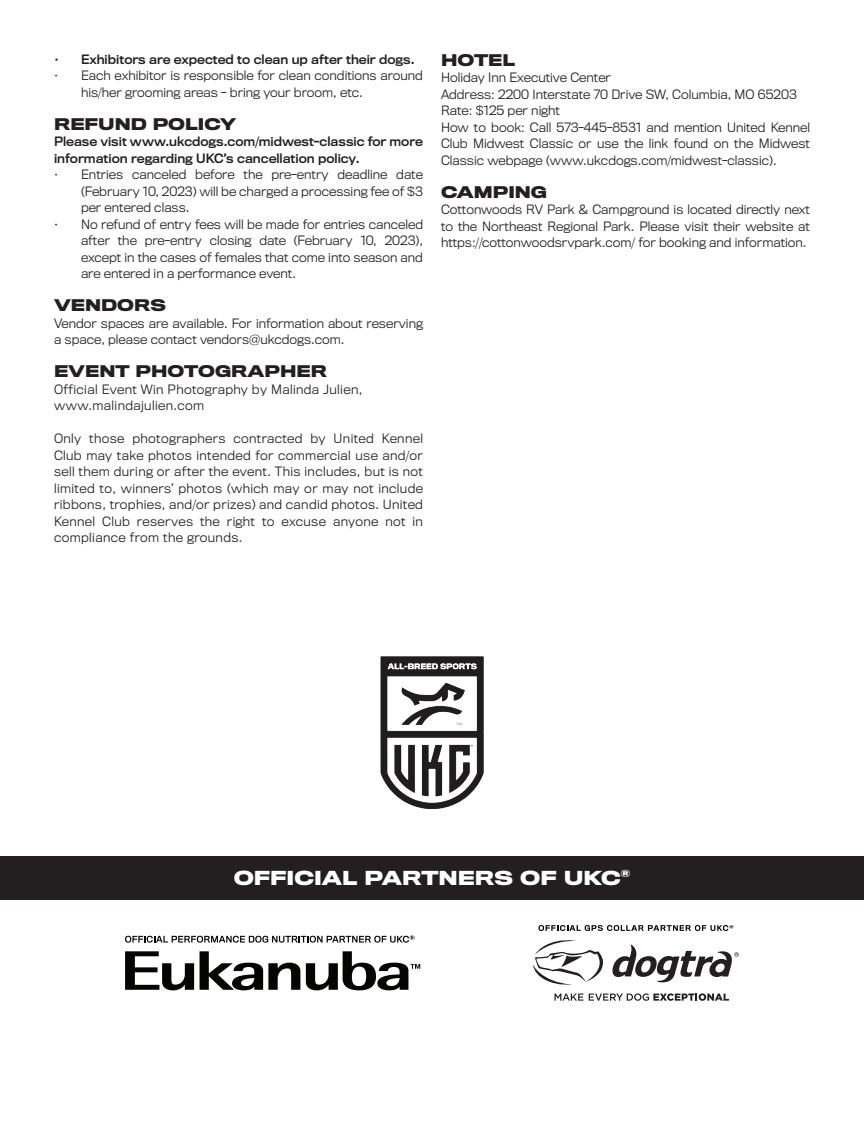
<style>
.page{position:relative;width:864px;height:1134px;background:#fff}
.page>*{position:absolute;margin:0;border:0;box-sizing:border-box;transform-origin:0 0}
.t1{font:700 18px "Titling Gothic FB Wide";color:#fff}
.t2{font:700 15px "Titling Gothic FB Wide";color:#231f20}
.t3{font:300 12px/16.5px "Titling Gothic FB";color:#231f20;text-align:justify}
.t4{font:12px/16.5px "Titling Gothic FB Standard";color:#231f20}
.t5{font:300 12px/16.5px "Titling Gothic FB";letter-spacing:.03em;color:#231f20}
</style>
<div class="page">
<div style="left:0;top:856px;width:864px;height:43px;background:#231f20"></div>
<img style="left:380px;top:656px;width:104px;height:154px">
<svg style="left:125px;top:951px;width:295px;height:39px"></svg>
<svg style="left:125px;top:935px;width:289px;height:8px"></svg>
<svg style="left:533px;top:940px;width:70px;height:45px"></svg>
<svg style="left:554px;top:994px;width:29px;height:7px"></svg>
<svg style="left:589px;top:993px;width:140px;height:8px"></svg>
<svg style="left:612px;top:945px;width:127px;height:37px"></svg>
<svg style="left:538px;top:925px;width:195px;height:6px"></svg>
<p class="t4" style="left:54px;top:51px;width:362px">• Exhibitors are expected to clean up after their dogs.</p>
<p class="t3" style="left:81px;top:67px;width:344px;text-indent:-27px">• Each exhibitor is responsible for clean conditions around his/her grooming areas - bring your broom, etc.</p>
<p class="t2" style="left:54px;top:114px;width:184px">REFUND POLICY</p>
<p class="t4" style="left:54px;top:133px;width:371px">Please visit www.ukcdogs.com/midwest-classic for more information regarding UKC’s cancellation policy.</p>
<p class="t3" style="left:81px;top:166px;width:344px;text-indent:-27px">• Entries canceled before the pre-entry deadline date (February 10, 2023) will be charged a processing fee of $3 per entered class.</p>
<p class="t3" style="left:81px;top:216px;width:344px;text-indent:-27px">• No refund of entry fees will be made for entries canceled after the pre-entry closing date (February 10, 2023), except in the cases of females that come into season and are entered in a performance event.</p>
<p class="t2" style="left:54px;top:296px;width:114px">VENDORS</p>
<p class="t3" style="left:54px;top:315px;width:370px">Vendor spaces are available. For information about reserving a space, please contact vendors@ukcdogs.com.</p>
<p class="t2" style="left:54px;top:362px;width:275px">EVENT PHOTOGRAPHER</p>
<p class="t5" style="left:54px;top:381px;width:310px">Official Event Win Photography by Malinda Julien, www.malindajulien.com</p>
<p class="t3" style="left:54px;top:430px;width:371px">Only those photographers contracted by United Kennel Club may take photos intended for commercial use and/or sell them during or after the event. This includes, but is not limited to, winners’ photos (which may or may not include ribbons, trophies, and/or prizes) and candid photos. United Kennel Club reserves the right to excuse anyone not in compliance from the grounds.</p>
<p class="t2" style="left:441px;top:51px;width:76px">HOTEL</p>
<p class="t3" style="left:441px;top:70px;width:371px;text-align:left">Holiday Inn Executive Center<br>Address: 2200 Interstate 70 Drive SW, Columbia, MO 65203<br>Rate: $125 per night<br>How to book: Call 573-445-8531 and mention United Kennel Club Midwest Classic or use the link found on the Midwest Classic webpage (www.ukcdogs.com/midwest-classic).</p>
<p class="t2" style="left:441px;top:183px;width:107px">CAMPING</p>
<p class="t3" style="left:441px;top:202px;width:371px">Cottonwoods RV Park &amp; Campground is located directly next to the Northeast Regional Park. Please visit their website at https://cottonwoodsrvpark.com/ for booking and information.</p>
<h1 class="t1" style="left:234px;top:866px;width:398px">OFFICIAL PARTNERS OF UKC<sup>®</sup></h1>
</div>
